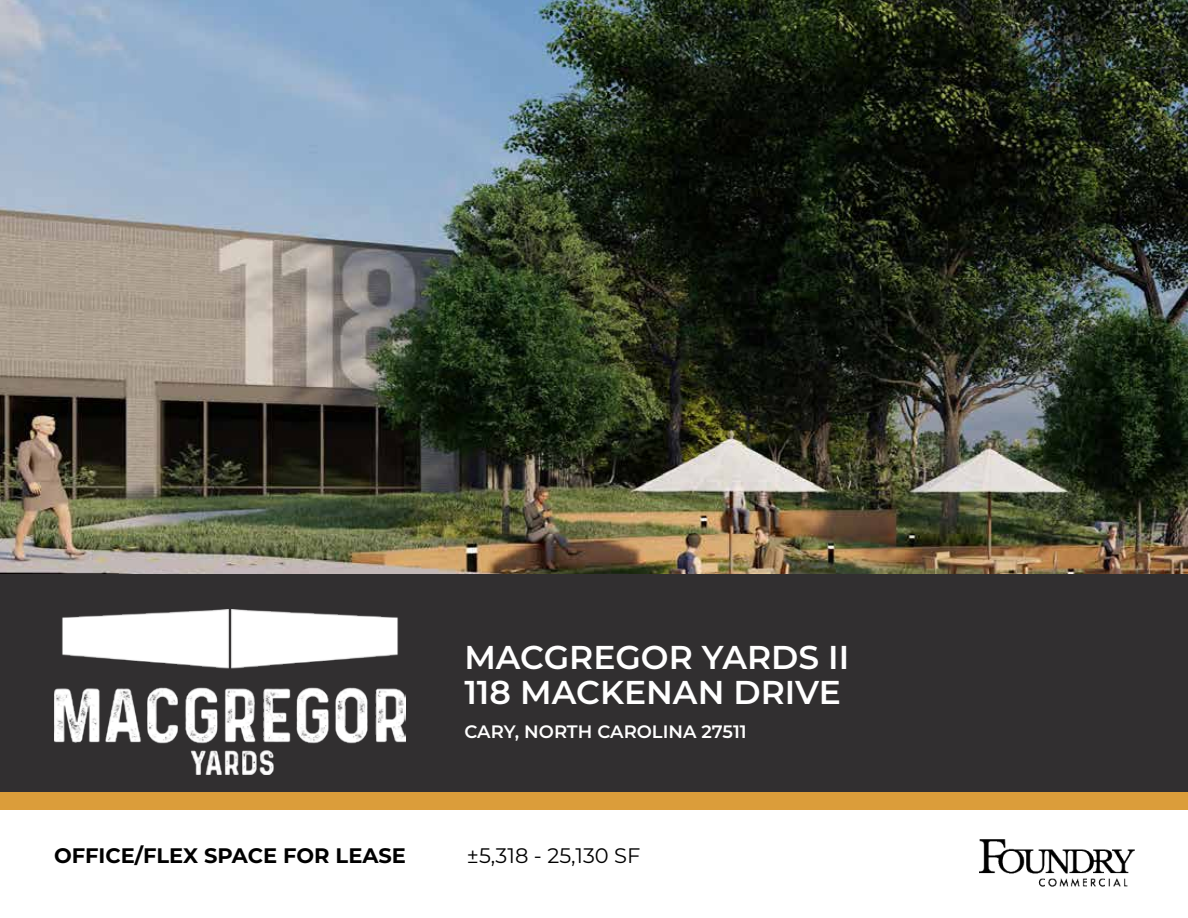
<style>
.page{position:relative;width:1188px;height:918px;background:#fff}
.page>*{position:absolute;margin:0;border:0;box-sizing:border-box;transform-origin:0 0}
.t1{font:600 33px/34.5px "Montserrat";color:#fff}
.t2{font:700 21px "Montserrat";color:#000}
.t3{font:21px "Montserrat";color:#000}
.t4{font:600 18px "Montserrat";color:#fff}
</style>
<div class="page">
<img style="left:0;top:0;width:1188px;height:575px">
<div style="left:0;top:575px;width:1188px;height:223px;background:#312f30"></div>
<img style="left:54px;top:610px;width:351px;height:164px">
<img style="left:979px;top:839px;width:155px;height:47px">
<div style="left:0;top:792px;width:1188px;height:18px;background:#db9d3a"></div>
<p class="t1" style="left:464px;top:639px;width:386px">MACGREGOR YARDS II<br>118 MACKENAN DRIVE</p>
<p class="t4" style="left:464px;top:719px;width:284px">CARY, NORTH CAROLINA 27511</p>
<p class="t2" style="left:54px;top:840px;width:353px">OFFICE/FLEX SPACE FOR LEASE</p>
<p class="t3" style="left:467px;top:841px;width:175px">±5,318 - 25,130 SF</p>
</div>
